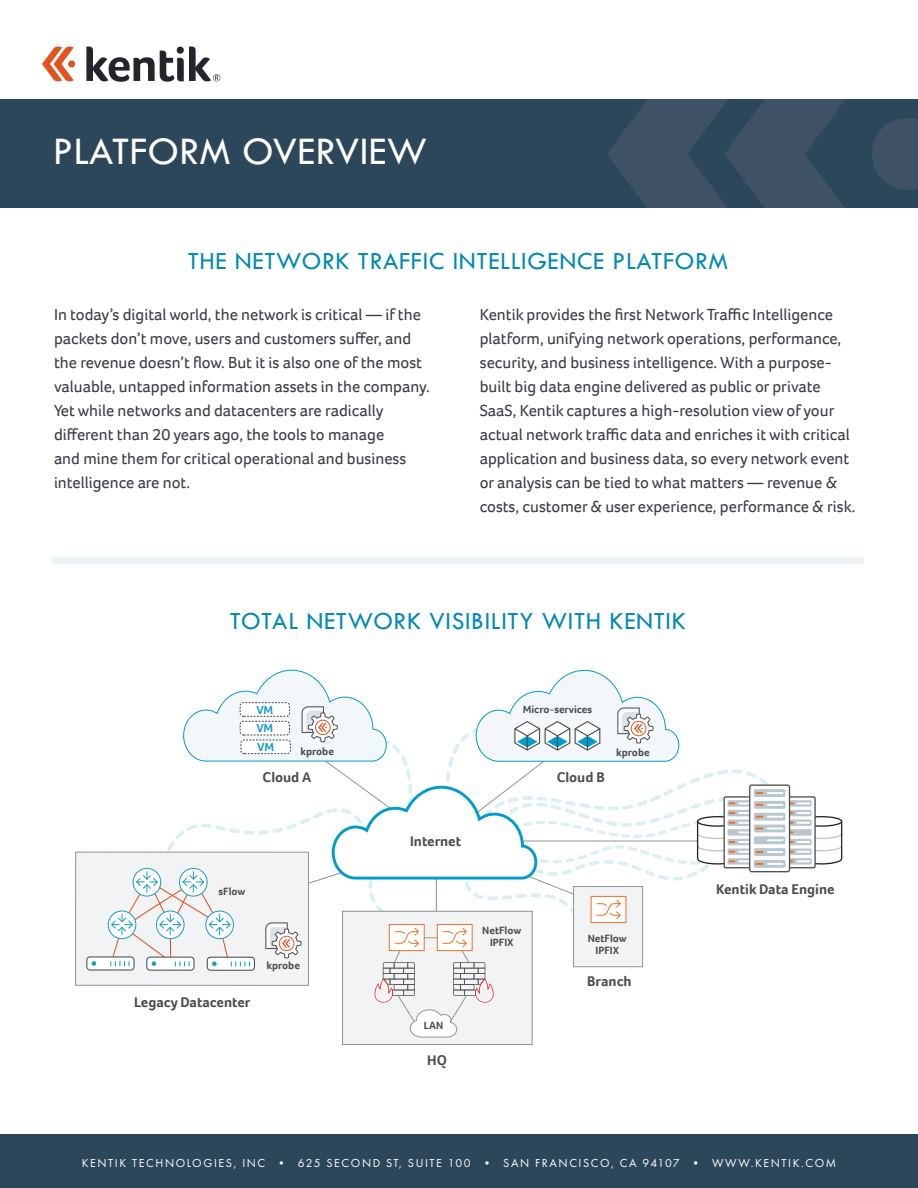
<style>
.page{position:relative;width:918px;height:1188px;background:#fff}
.page>*{position:absolute;margin:0;border:0;box-sizing:border-box;transform-origin:0 0}
.Page_1_Title{font:40.5px "Tw Cen";letter-spacing:.005em;color:#fff}
.Subhead_TwCenMT_17_b{font:25.5px "Tw Cen";letter-spacing:.025em;color:#0089b5}
.Body_Main-Foco_11{font:16.5px/24px "Foco";color:#383945}
.t1{font:700 14.55px "Foco";color:#4c4d4f}
.t2{font:700 12.15px/18.8px "Foco";color:#179cca}
.t3{font:12px "Futura PT";letter-spacing:.13em;color:#fff}
.t4{font:700 10.8px/11.7px "Foco";color:#4c4d4f;text-align:center}
</style>
<div class="page">
<div style="left:0;top:99px;width:918px;height:108px;background:#2b4759"></div>
<svg style="left:607px;top:99px;width:311px;height:108px"></svg>
<div style="left:0;top:1134px;width:918px;height:54px;background:#2b4759"></div>
<svg style="left:42px;top:47px;width:33px;height:34px"></svg>
<svg style="left:86px;top:46px;width:134px;height:36px"></svg>
<div style="left:52px;top:557px;width:812px;height:7px;background:#edf2f5"></div>
<svg style="left:75px;top:669px;width:768px;height:376px"></svg>
<p class="Page_1_Title" style="left:53px;top:127px;width:376px">PLATFORM OVERVIEW</p>
<p class="Subhead_TwCenMT_17_b" style="left:188px;top:246px;width:542px">THE NETWORK TRAFFIC INTELLIGENCE PLATFORM</p>
<p class="Body_Main-Foco_11" style="left:54px;top:303px;width:377px">In today’s digital world, the network is critical — if the packets don’t move, users and customers suffer, and the revenue doesn’t flow. But it is also one of the most valuable, untapped information assets in the company.<br>Yet while networks and datacenters are radically different than 20 years ago, the tools to manage<br>and mine them for critical operational and business intelligence are not.</p>
<p class="Body_Main-Foco_11" style="left:480px;top:303px;width:377px">Kentik provides the first Network Traffic Intelligence platform, unifying network operations, performance, security, and business intelligence. With a purpose&shy;built big data engine delivered as public or private SaaS, Kentik captures a high-resolution view of your actual network traffic data and enriches it with critical application and business data, so every network event or analysis can be tied to what matters — revenue &amp; costs, customer &amp; user experience, performance &amp; risk.</p>
<p class="Subhead_TwCenMT_17_b" style="left:230px;top:606px;width:458px">TOTAL NETWORK VISIBILITY WITH KENTIK</p>
<p class="t2" style="left:256px;top:700px;width:18px">VM</p>
<p class="t4" style="left:523px;top:704px;width:71px">Micro-services</p>
<p class="t2" style="left:256px;top:719px;width:19px">VM<br>VM</p>
<p class="t4" style="left:300px;top:745px;width:35px">kprobe</p>
<p class="t4" style="left:616px;top:746px;width:35px">kprobe</p>
<p class="t1" style="left:263px;top:767px;width:50px">Cloud A</p>
<p class="t1" style="left:557px;top:768px;width:50px">Cloud B</p>
<p class="t4" style="left:219px;top:886px;width:28px">sFlow</p>
<p class="t1" style="left:134px;top:993px;width:118px">Legacy Datacenter</p>
<p class="t4" style="left:266px;top:960px;width:35px">kprobe</p>
<p class="t1" style="left:410px;top:832px;width:53px">Internet</p>
<p class="t4" style="left:424px;top:1019px;width:21px">LAN</p>
<p class="t1" style="left:427px;top:1050px;width:21px">HQ</p>
<p class="t4" style="left:482px;top:924px;width:40px">NetFlow<br>IPFIX</p>
<p class="t4" style="left:588px;top:932px;width:40px">NetFlow<br>IPFIX</p>
<p class="t1" style="left:587px;top:972px;width:46px">Branch</p>
<p class="t1" style="left:716px;top:879px;width:120px">Kentik Data Engine</p>
<p class="t3" style="left:82px;top:1156px;width:756px">KENTIK TECHNOLOGIES, INC • 625 SECOND ST, SUITE 100 • SAN FRANCISCO, CA 94107 • WWW.KENTIK.COM</p>
</div>
